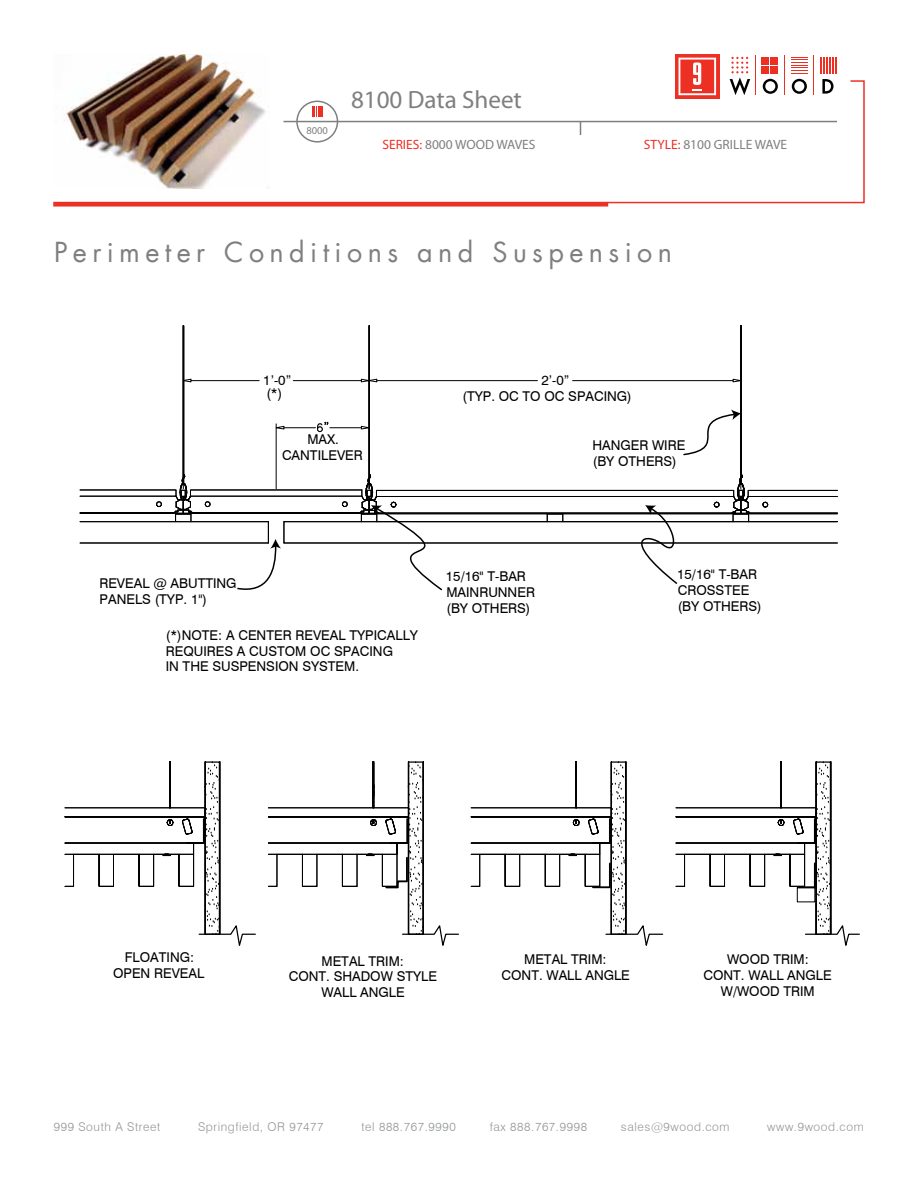
<style>
.page{position:relative;width:918px;height:1188px;background:#fff}
.page>*{position:absolute;margin:0;border:0;box-sizing:border-box;transform-origin:0 0}
.t1{font:27px "Futura";letter-spacing:.2em;color:#7f7f7f}
.t2{font:25.05px "Myriad Pro";color:#7f7f7f}
.t3{font:13.5px/15.8px "Swiss 721 BT";color:#000;text-align:center}
.t4{font:13.5px "Myriad Pro";color:#7f7f7f}
.t5{font:300 12px "Swiss 721 BT";letter-spacing:.05em;color:#939598}
.t6{font:10.5px "Myriad Pro";color:#7f7f7f}
.s1{color:#ed3024}
</style>
<div class="page">
<svg style="left:64px;top:762px;width:192px;height:184px"></svg>
<svg style="left:268px;top:762px;width:191px;height:184px"></svg>
<svg style="left:471px;top:762px;width:193px;height:184px"></svg>
<svg style="left:675px;top:762px;width:185px;height:184px"></svg>
<svg style="left:79px;top:325px;width:759px;height:266px"></svg>
<hr style="left:813px;top:55px;width:1px;height:40px;background:#ed3024">
<hr style="left:784px;top:55px;width:1px;height:40px;background:#ed3024">
<hr style="left:755px;top:55px;width:1px;height:40px;background:#ed3024">
<div style="left:675px;top:54px;width:44px;height:45px;background:#ed3024"></div>
<img style="left:64px;top:54px;width:202px;height:134px">
<hr style="left:284px;top:121px;width:553px;height:1px;background:#7f7f7f">
<div style="left:296px;top:101px;width:42px;height:42px;border:2px solid #7f7f7f;border-radius:50%"></div>
<svg style="left:312px;top:106px;width:11px;height:11px"></svg>
<svg style="left:580px;top:122px;width:1px;height:13px"></svg>
<svg style="left:606px;top:57px;width:259px;height:147px"></svg>
<svg style="left:53px;top:202px;width:555px;height:5px;background:#ee4338"></svg>
<p class="t6" style="left:306px;top:124px;width:23px">8000</p>
<h2 class="t2" style="left:351px;top:86px;width:172px">8100 Data Sheet</h2>
<p class="t4" style="left:382px;top:137px;width:155px"><span class="s1">SERIES:</span> 8000 WOOD WAVES</p>
<p class="t4" style="left:644px;top:137px;width:145px"><span class="s1">STYLE:</span> 8100 GRILLE WAVE</p>
<h1 class="t1" style="left:54px;top:235px;width:619px">Perimeter Conditions and Suspension</h1>
<p class="t3" style="left:263px;top:372px;width:29px">1’-0”</p>
<p class="t3" style="left:541px;top:372px;width:29px">2’-0”</p>
<p class="t3" style="left:266px;top:386px;width:17px">(*)</p>
<p class="t3" style="left:282px;top:432px;width:82px">MAX.<br>CANTILEVER</p>
<p class="t3" style="left:463px;top:389px;width:171px">(TYP. OC TO OC SPACING)</p>
<p class="t3" style="left:593px;top:437px;width:94px;text-align:left">HANGER WIRE (BY OTHERS)</p>
<p class="t3" style="left:99px;top:575px;width:139px;text-align:left">REVEAL @ ABUTTING<br>PANELS (TYP. 1")</p>
<p class="t3" style="left:677px;top:567px;width:86px;text-align:left">15/16" T-BAR<br>CROSSTEE (BY OTHERS)</p>
<p class="t3" style="left:446px;top:569px;width:91px;text-align:left">15/16" T-BAR<br>MAINRUNNER (BY OTHERS)</p>
<p class="t3" style="left:166px;top:627px;width:254px;text-align:left">(*)NOTE: A CENTER REVEAL TYPICALLY<br>REQUIRES A CUSTOM OC SPACING<br>IN THE SUSPENSION SYSTEM.</p>
<p class="t3" style="left:113px;top:949px;width:93px">FLOATING:<br>OPEN REVEAL</p>
<p class="t3" style="left:289px;top:953px;width:150px">METAL TRIM:<br>CONT. SHADOW STYLE<br>WALL ANGLE</p>
<p class="t3" style="left:502px;top:951px;width:130px">METAL TRIM:<br>CONT. WALL ANGLE</p>
<p class="t3" style="left:703px;top:951px;width:130px">WOOD TRIM:<br>CONT. WALL ANGLE<br>W/WOOD TRIM</p>
<p class="t5" style="left:54px;top:1120px;width:108px">999 South A Street</p>
<p class="t5" style="left:198px;top:1120px;width:127px">Springfield, OR 97477</p>
<p class="t5" style="left:361px;top:1120px;width:96px">tel 888.767.9990</p>
<p class="t5" style="left:490px;top:1120px;width:99px">fax 888.767.9998</p>
<p class="t5" style="left:621px;top:1120px;width:110px">sales@9wood.com</p>
<p class="t5" style="left:767px;top:1120px;width:98px">www.9wood.com</p>
</div>
